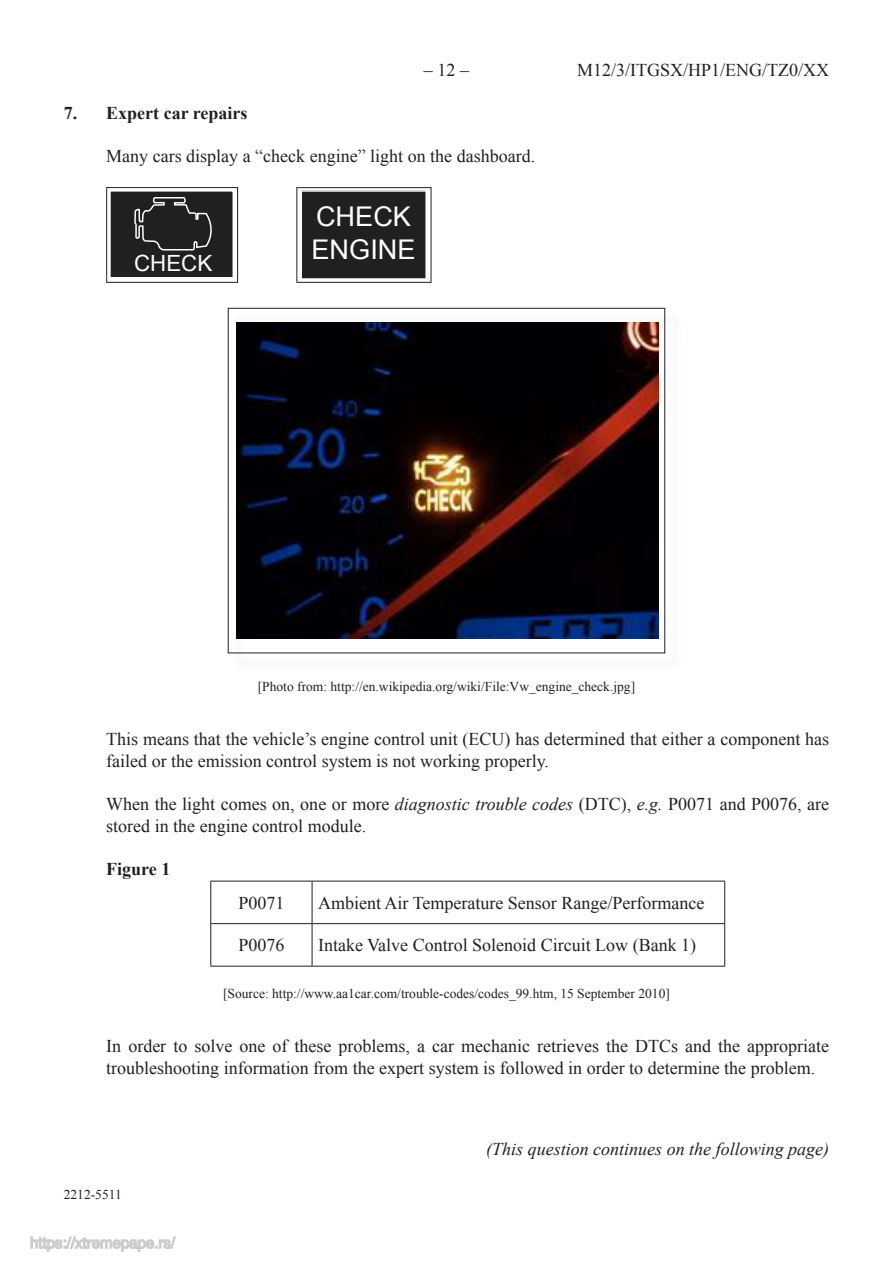
<style>
.page{position:relative;width:893px;height:1263px;background:#fff}
.page>*{position:absolute;margin:0;border:0;box-sizing:border-box;transform-origin:0 0}
.t1{font:27.15px/32.5px "Arial";color:#fff}
.t2{font:22.35px "Arial";color:#fff}
.t3{font:18px/21.6px "Times New Roman";color:#221f1f}
.t4{font:italic 18px "Times New Roman";color:#221f1f}
.t5{font:700 18px "Times New Roman";color:#221f1f}
.t6{font:13.5px "Times New Roman";color:#221f1f}
.s1{font-style:italic}
</style>
<div class="page">
<div style="left:110px;top:191px;width:123px;height:87px;background:#221f1f"></div>
<div style="left:109px;top:190px;width:125px;height:88px;border:1px solid #fff"></div>
<svg style="left:134px;top:197px;width:83px;height:81px"></svg>
<div style="left:106px;top:187px;width:132px;height:96px;border:1px solid #221f1f"></div>
<div style="left:301px;top:191px;width:125px;height:88px;background:#221f1f"></div>
<div style="left:300px;top:190px;width:127px;height:90px;border:2px solid #fff"></div>
<div style="left:296px;top:187px;width:135px;height:96px;border:1px solid #221f1f"></div>
<hr style="left:210px;top:881px;width:102px;height:1px;background:#221f1f">
<hr style="left:210px;top:881px;width:1px;height:42px;background:#221f1f">
<hr style="left:312px;top:881px;width:413px;height:1px;background:#221f1f">
<hr style="left:312px;top:881px;width:1px;height:42px;background:#221f1f">
<hr style="left:724px;top:881px;width:1px;height:42px;background:#221f1f">
<hr style="left:210px;top:923px;width:102px;height:1px;background:#221f1f">
<hr style="left:210px;top:924px;width:1px;height:42px;background:#221f1f">
<hr style="left:312px;top:923px;width:413px;height:1px;background:#221f1f">
<hr style="left:312px;top:924px;width:1px;height:42px;background:#221f1f">
<hr style="left:724px;top:924px;width:1px;height:42px;background:#221f1f">
<hr style="left:210px;top:966px;width:102px;height:1px;background:#221f1f">
<hr style="left:312px;top:966px;width:413px;height:1px;background:#221f1f">
<img style="left:236px;top:322px;width:422px;height:316px">
<svg style="left:30px;top:1236px;width:146px;height:16px"></svg>
<p class="t3" style="left:424px;top:59px;width:46px">– 12 –</p>
<p class="t3" style="left:577px;top:59px;width:253px">M12/3/ITGSX/HP1/ENG/TZ0/XX</p>
<p class="t5" style="left:64px;top:107px;width:185px">7. Expert car repairs</p>
<p class="t3" style="left:106px;top:145px;width:430px">Many cars display a “check engine” light on the dashboard.</p>
<p class="t2" style="left:134px;top:251px;width:80px">CHECK</p>
<h1 class="t1" style="left:312px;top:201px;width:106px">CHECK<br>ENGINE</h1>
<p class="t6" style="left:258px;top:677px;width:379px">[Photo from: http://en.wikipedia.org/wiki/File:Vw_engine_check.jpg]</p>
<p class="t3" style="left:106px;top:728px;width:724px">This means that the vehicle’s engine control unit (ECU) has determined that either a component has failed or the emission control system is not working properly.</p>
<p class="t3" style="left:106px;top:795px;width:724px">When the light comes on, one or more <span class="s1">diagnostic trouble codes</span> (DTC), <span class="s1">e.g.</span> P0071 and P0076, are stored in the engine control module.</p>
<p class="t5" style="left:106px;top:862px;width:66px">Figure 1</p>
<p class="t3" style="left:238px;top:891px;width:48px">P0071</p>
<p class="t3" style="left:318px;top:891px;width:388px">Ambient Air Temperature Sensor Range/Performance</p>
<p class="t3" style="left:238px;top:934px;width:48px">P0076</p>
<p class="t3" style="left:318px;top:934px;width:380px">Intake Valve Control Solenoid Circuit Low (Bank 1)</p>
<p class="t6" style="left:223px;top:985px;width:448px">[Source: http://www.aa1car.com/trouble-codes/codes_99.htm, 15 September 2010]</p>
<p class="t3" style="left:106px;top:1035px;width:724px">In order to solve one of these problems, a car mechanic retrieves the DTCs and the appropriate troubleshooting information from the expert system is followed in order to determine the problem.</p>
<p class="t6" style="left:64px;top:1187px;width:59px">2212-5511</p>
<p class="t4" style="left:486px;top:1142px;width:344px">(This question continues on the following page)</p>
</div>
